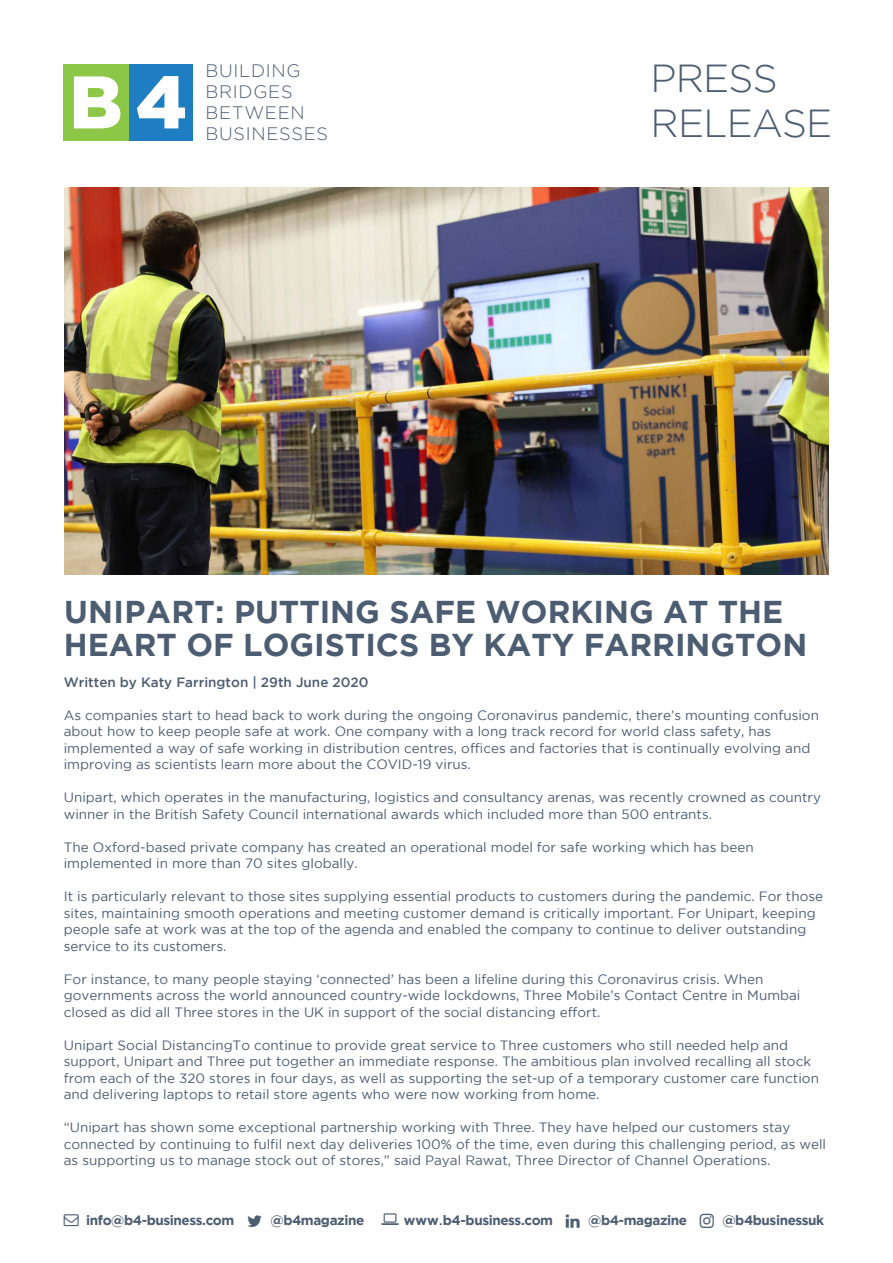
<style>
.page{position:relative;width:893px;height:1263px;background:#fff}
.page>*{position:absolute;margin:0;border:0;box-sizing:border-box;transform-origin:0 0}
.t1{font:900 74.25px "Gotham";color:#fff}
.t2{font:300 39px/45px "Gotham";letter-spacing:-.02em;color:#4c5d72}
.t3{font:700 31.5px/33px "Gotham";color:#4c5d72}
.t4{font:300 18px/21px "Gotham";letter-spacing:.04em;color:#4c5d72}
.t5{font:13.5px/16.5px "Gotham";color:#4c5d72}
.t6{font:700 13.5px "Gotham";letter-spacing:-.03em;color:#4c5d72}
.t7{font:500 13.5px "Gotham";color:#4c5d72}
.s1{font-family:"Minion Pro";font-weight:400;font-size:18px}
</style>
<div class="page">
<img style="left:64px;top:187px;width:764px;height:387px">
<div style="left:64px;top:64px;width:65px;height:76px;background:#8dc747"></div>
<div style="left:129px;top:64px;width:64px;height:76px;background:#1f7ec2"></div>
<h3 class="t4" style="left:206px;top:60px;width:124px">BUILDING<br>BRIDGES<br>BETWEEN<br>BUSINESSES</h3>
<h1 class="t1" style="left:69px;top:59px;width:119px">B4</h1>
<h2 class="t2" style="left:651px;top:55px;width:183px">PRESS<br>RELEASE</h2>
<h3 class="t3" style="left:64px;top:594px;width:745px">UNIPART: PUTTING SAFE WORKING AT THE<br>HEART OF LOGISTICS BY KATY FARRINGTON</h3>
<p class="t7" style="left:64px;top:674px;width:306px">Written by Katy Farrington | 29th June 2020</p>
<p class="t5" style="left:64px;top:706px;width:757px">As companies start to head back to work during the ongoing Coronavirus pandemic, there’s mounting confusion about how to keep people safe at work. One company with a long track record for world class safety, has implemented a way of safe working in distribution centres, offices and factories that is continually evolving and improving as scientists learn more about the COVID-19 virus.</p>
<p class="t5" style="left:64px;top:789px;width:759px">Unipart, which operates in the manufacturing, logistics and consultancy arenas, was recently crowned as country winner in the British Safety Council international awards which included more than 500 entrants.</p>
<p class="t5" style="left:64px;top:838px;width:691px">The Oxford-based private company has created an operational model for safe working which has been implemented in more than 70 sites globally.</p>
<p class="t5" style="left:64px;top:888px;width:761px">It is particularly relevant to those sites supplying essential products to customers during the pandemic. For those sites, maintaining smooth operations and meeting customer demand is critically important. For Unipart, keeping people safe at work was at the top of the agenda and enabled the company to continue to deliver outstanding service to its customers.</p>
<p class="t5" style="left:64px;top:970px;width:738px">For instance, to many people staying ‘connected’ has been a lifeline during this Coronavirus crisis. When governments across the world announced country-wide lockdowns, Three Mobile’s Contact Centre in Mumbai closed as did all Three stores in the UK in support of the social distancing effort.</p>
<p class="t5" style="left:64px;top:1036px;width:757px">Unipart Social DistancingTo continue to provide great service to Three customers who still needed help and support, Unipart and Three put together an immediate response. The ambitious plan involved recalling all stock from each of the 320 stores in four days, as well as supporting the set-up of a temporary customer care function and delivering laptops to retail store agents who were now working from home.</p>
<p class="t5" style="left:64px;top:1119px;width:764px">“Unipart has shown some exceptional partnership working with Three. They have helped our customers stay connected by continuing to fulfil next day deliveries 100% of the time, even during this challenging period, as well as supporting us to manage stock out of stores,” said Payal Rawat, Three Director of Channel Operations.</p>
<p class="t6" style="left:86px;top:1213px;width:150px">info@b4-business.com</p>
<p class="t6" style="left:271px;top:1213px;width:95px">@b4magazine</p>
<p class="t6" style="left:404px;top:1213px;width:151px">www<span class="s1">.</span>b4-business.com</p>
<p class="t6" style="left:588px;top:1213px;width:100px">@b4-magazine</p>
<p class="t6" style="left:722px;top:1213px;width:103px">@b4businessuk</p>
</div>
